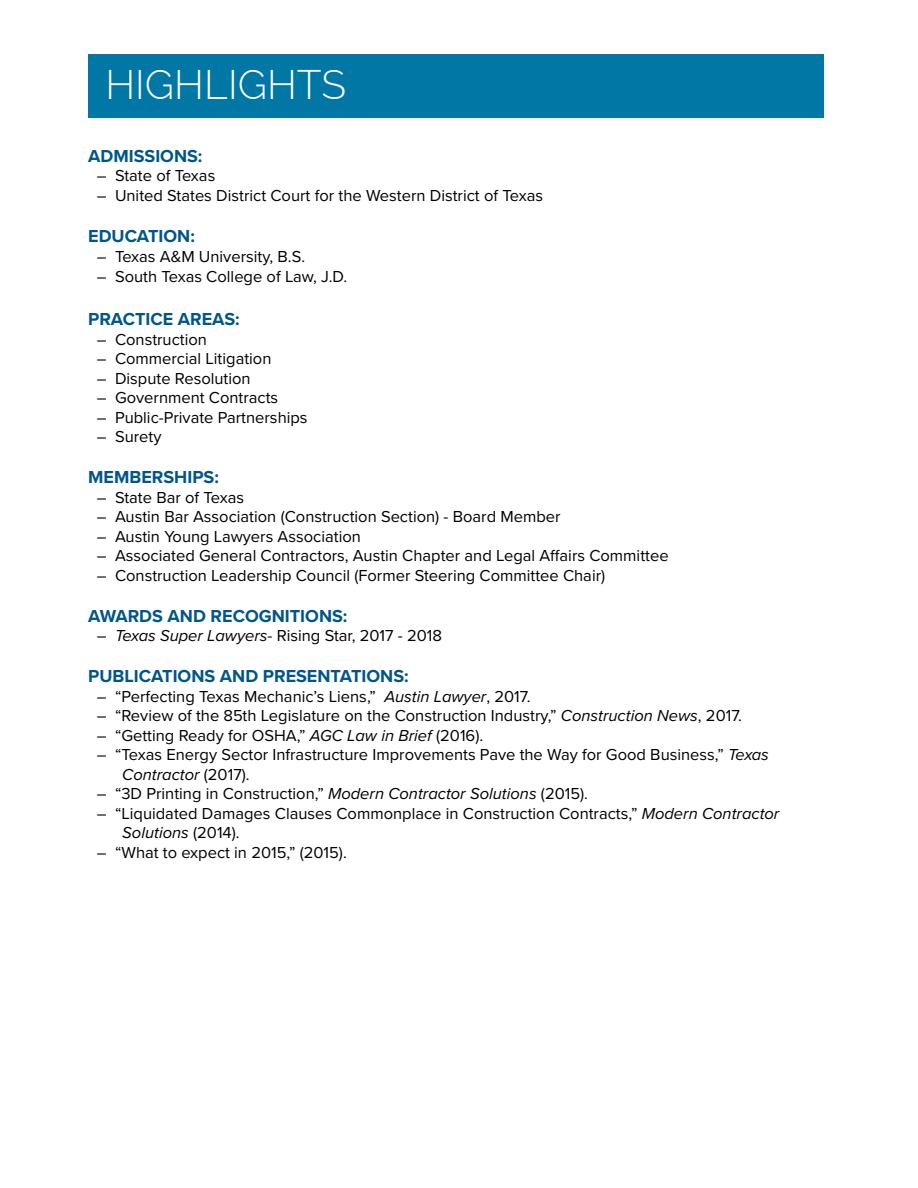
<style>
.page{position:relative;width:918px;height:1188px;background:#fff}
.page>*{position:absolute;margin:0;border:0;box-sizing:border-box;transform-origin:0 0}
.t1{font:300 40.5px "Raleway";color:#fff}
.t2{font:700 18px "Proxima Nova";color:#005589}
.t3{font:16.5px/19.5px "Proxima Nova";color:#000}
.s1{font-style:italic}
</style>
<div class="page">
<div style="left:88px;top:54px;width:736px;height:63px;background:#0077a4"></div>
<h1 class="t1" style="left:105px;top:61px;width:242px">HIGHLIGHTS</h1>
<p class="t2" style="left:88px;top:145px;width:116px">ADMISSIONS:</p>
<p class="t3" style="left:97px;top:167px;width:120px">– State of Texas</p>
<p class="t3" style="left:97px;top:186px;width:448px">– United States District Court for the Western District of Texas</p>
<p class="t2" style="left:88px;top:226px;width:108px">EDUCATION:</p>
<p class="t3" style="left:97px;top:247px;width:210px">– Texas A&amp;M University, B.S.</p>
<p class="t3" style="left:97px;top:267px;width:252px">– South Texas College of Law, J.D.</p>
<p class="t2" style="left:88px;top:308px;width:153px">PRACTICE AREAS:</p>
<p class="t3" style="left:97px;top:330px;width:112px">– Construction</p>
<p class="t3" style="left:97px;top:349px;width:176px">– Commercial Litigation</p>
<p class="t3" style="left:97px;top:369px;width:156px">– Dispute Resolution</p>
<p class="t3" style="left:97px;top:388px;width:183px">– Government Contracts</p>
<p class="t3" style="left:97px;top:408px;width:212px">– Public-Private Partnerships</p>
<p class="t3" style="left:97px;top:427px;width:66px">– Surety</p>
<p class="t2" style="left:88px;top:467px;width:132px">MEMBERSHIPS:</p>
<p class="t3" style="left:97px;top:488px;width:149px">– State Bar of Texas</p>
<p class="t3" style="left:97px;top:507px;width:465px">– Austin Bar Association (Construction Section) - Board Member</p>
<p class="t3" style="left:97px;top:527px;width:266px">– Austin Young Lawyers Association</p>
<p class="t3" style="left:97px;top:546px;width:573px">– Associated General Contractors, Austin Chapter and Legal Affairs Committee</p>
<p class="t3" style="left:97px;top:566px;width:510px">– Construction Leadership Council (Former Steering Committee Chair)</p>
<p class="t2" style="left:88px;top:605px;width:261px">AWARDS AND RECOGNITIONS:</p>
<p class="t3" style="left:97px;top:626px;width:347px">– <span class="s1">Texas Super Lawyers</span>- Rising Star, 2017 - 2018</p>
<p class="t2" style="left:88px;top:666px;width:322px">PUBLICATIONS AND PRESENTATIONS:</p>
<p class="t3" style="left:97px;top:687px;width:435px">– “Perfecting Texas Mechanic’s Liens,” <span class="s1">Austin Lawyer</span>, 2017.</p>
<p class="t3" style="left:97px;top:707px;width:647px">– “Review of the 85th Legislature on the Construction Industry,” <span class="s1">Construction News</span>, 2017.</p>
<p class="t3" style="left:97px;top:726px;width:388px">– “Getting Ready for OSHA,” <span class="s1">AGC Law in Brief</span> (2016).</p>
<p class="t3" style="left:122px;top:746px;width:648px;text-indent:-26px">– “Texas Energy Sector Infrastructure Improvements Pave the Way for Good Business,” <span class="s1">Texas<br>Contractor</span> (2017).</p>
<p class="t3" style="left:97px;top:785px;width:493px">– “3D Printing in Construction,” <span class="s1">Modern Contractor Solutions</span> (2015).</p>
<p class="t3" style="left:122px;top:804px;width:659px;text-indent:-26px">– “Liquidated Damages Clauses Commonplace in Construction Contracts,” <span class="s1">Modern Contractor<br>Solutions</span> (2014).</p>
<p class="t3" style="left:97px;top:843px;width:252px">– “What to expect in 2015,” (2015).</p>
</div>
